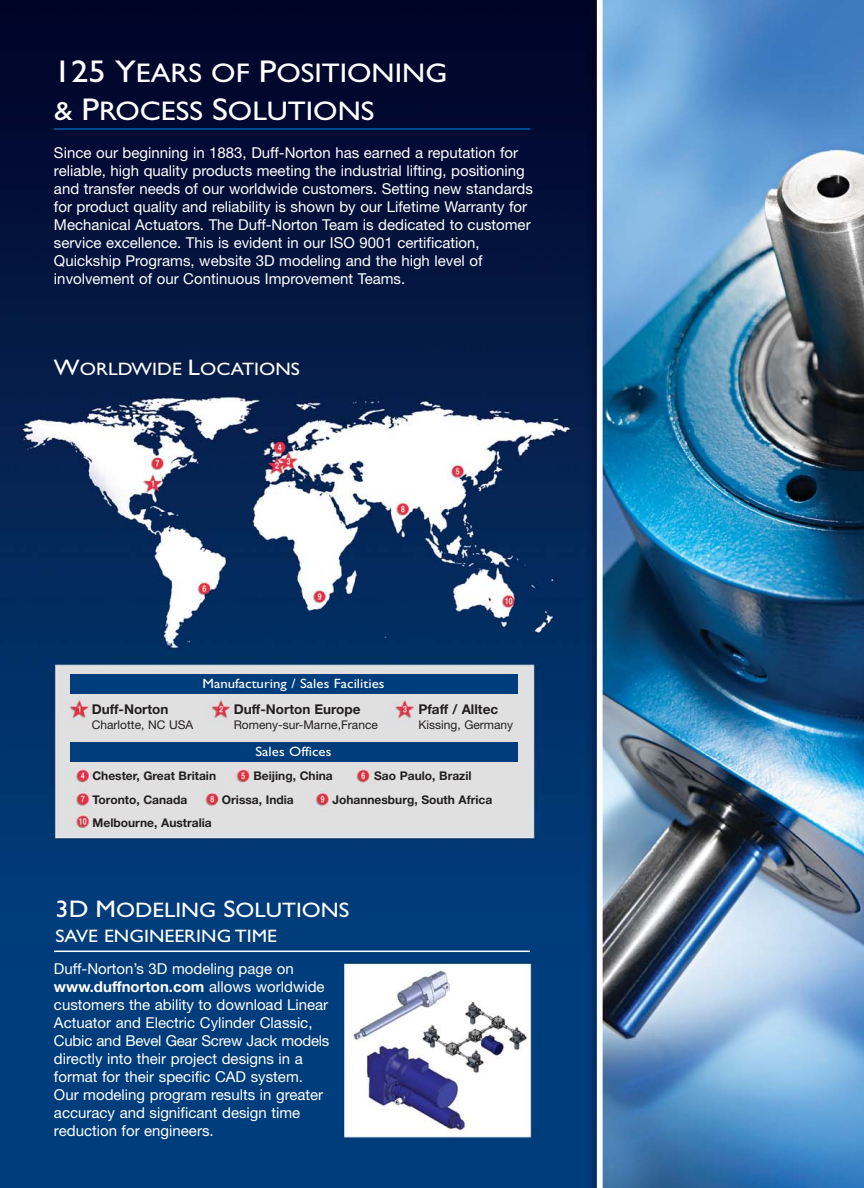
<style>
.page{position:relative;width:864px;height:1188px;background:#fff}
.page>*{position:absolute;margin:0;border:0;box-sizing:border-box;transform-origin:0 0}
.t1{font:27px/37.8px "Gill Sans";color:#fff;scale:1.1 1}
.t2{font:21px "Gill Sans";color:#fff;scale:1.1 1}
.t3{font:18px "Gill Sans";color:#fff;scale:1.1 1}
.t4{font:15px/18px "Helvetica Neue";color:#fff}
.t5{font:13.5px "Gill Sans";color:#fff;scale:1.1 1}
.t6{font:700 13.5px "Helvetica Neue";color:#231f20}
.t7{font:700 12px "Helvetica Neue";color:#231f20}
.t8{font:12px "Helvetica Neue";color:#231f20}
.s1{font-size:31.5px}
.s2{font-size:22.5px}
.s3{font-size:24px}
.s4{font-weight:700}
</style>
<div class="page">
<img style="left:0;top:0;width:864px;height:1188px">
<h1 class="t1" style="left:54px;top:57px;width:359px"><span class="s1">125 Y</span>EARS OF <span class="s1">P</span>OSITIONING &amp; <span class="s1">P</span>ROCESS <span class="s1">S</span>OLUTIONS</h1>
<p class="t4" style="left:54px;top:145px;width:480px">Since our beginning in 1883, Duff-Norton has earned a reputation for reliable, high quality products meeting the industrial lifting, positioning and transfer needs of our worldwide customers. Setting new standards for product quality and reliability is shown by our Lifetime Warranty for Mechanical Actuators. The Duff-Norton Team is dedicated to customer service excellence. This is evident in our ISO 9001 certification, Quickship Programs, website 3D modeling and the high level of involvement of our Continuous Improvement Teams.</p>
<p class="t3" style="left:54px;top:363px;width:225px"><span class="s2">W</span>ORLDWIDE <span class="s2">L</span>OCATIONS</p>
<p class="t6" style="left:92px;top:705px;width:78px">Duff-Norton</p>
<p class="t8" style="left:92px;top:721px;width:103px">Charlotte, NC USA</p>
<p class="t5" style="left:202px;top:679px;width:167px">Manufacturing / Sales Facilities</p>
<p class="t6" style="left:234px;top:705px;width:128px">Duff-Norton Europe</p>
<p class="t8" style="left:234px;top:721px;width:146px">Romeny-sur-Marne,France</p>
<p class="t5" style="left:256px;top:746px;width:71px">Sales Offices</p>
<p class="t6" style="left:418px;top:705px;width:81px">Pfaff / Alltec</p>
<p class="t8" style="left:418px;top:721px;width:96px">Kissing, Germany</p>
<p class="t7" style="left:92px;top:771px;width:125px">Chester, Great Britain</p>
<p class="t7" style="left:253px;top:771px;width:81px">Beijing, China</p>
<p class="t7" style="left:374px;top:771px;width:99px">Sao Paulo, Brazil</p>
<p class="t7" style="left:93px;top:795px;width:96px">Toronto, Canada</p>
<p class="t7" style="left:222px;top:795px;width:73px">Orissa, India</p>
<p class="t7" style="left:332px;top:795px;width:161px">Johannesburg, South Africa</p>
<p class="t7" style="left:93px;top:818px;width:121px">Melbourne, Australia</p>
<h2 class="t2" style="left:55px;top:902px;width:269px"><span class="s3">3D M</span>ODELING <span class="s3">S</span>OLUTIONS</h2>
<p class="t3" style="left:55px;top:929px;width:203px">SAVE ENGINEERING TIME</p>
<p class="t4" style="left:54px;top:961px;width:277px">Duff-Norton’s 3D modeling page on <span class="s4">www.duffnorton.com</span> allows worldwide customers the ability to download Linear Actuator and Electric Cylinder Classic, Cubic and Bevel Gear Screw Jack models directly into their project designs in a format for their specific CAD system.<br>Our modeling program results in greater accuracy and significant design time reduction for engineers.</p>
</div>
